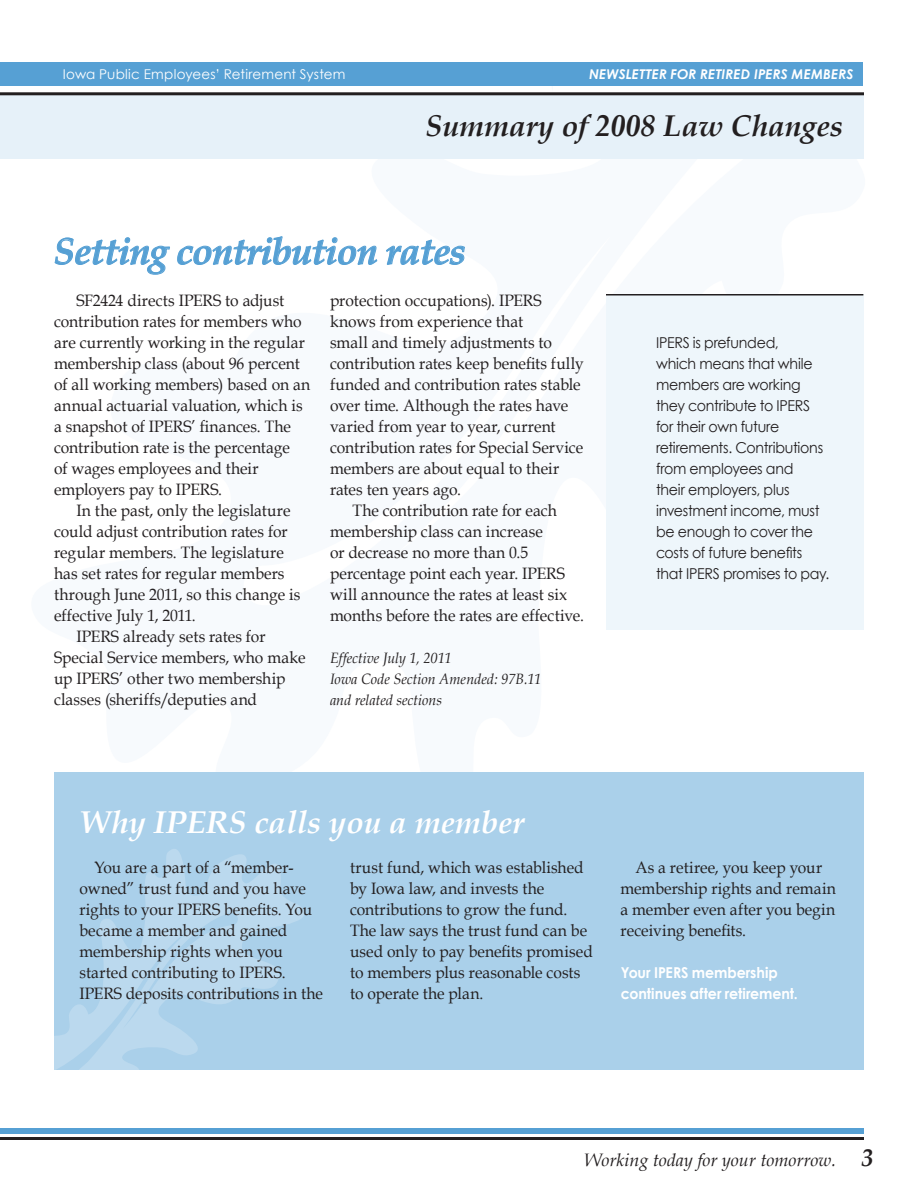
<style>
.page{position:relative;width:918px;height:1188px;background:#fff}
.page>*{position:absolute;margin:0;border:0;box-sizing:border-box;transform-origin:0 0}
.t1{font:italic 700 37.5px "Book Antiqua";letter-spacing:-.02em;color:#56a0d4}
.t2{font:italic 700 31.5px "Book Antiqua";color:#fff}
.t3{font:italic 700 30px "Book Antiqua";color:#231f20}
.t4{font:italic 18px "Book Antiqua";color:#231f20}
.t5{font:16.5px/21px "Book Antiqua";color:#231f20;scale:.95 1}
.t6{font:15px/21px "Century Gothic";letter-spacing:-.02em;color:#231f20;scale:.95 1}
.t7{font:italic 15px/21px "Book Antiqua";letter-spacing:-.005em;color:#231f20;scale:.95 1}
.t8{font:700 15px/21px "Century Gothic";letter-spacing:-.005em;color:#fff;scale:.95 1}
.t9{font:13.5px "Century Gothic";letter-spacing:.015em;color:#fff}
.t10{font:italic 700 13.5px "Century Gothic";letter-spacing:.015em;color:#fff}
.s1{font-weight:700;font-size:24px}
</style>
<div class="page">
<div style="left:55px;top:62px;width:808px;height:24px;background:#56a0d4"></div>
<div style="left:0;top:93px;width:864px;height:66px;background:#e6f1f9"></div>
<div style="left:54px;top:772px;width:810px;height:298px;background:#aad0ea"></div>
<svg style="left:54px;top:849px;width:250px;height:221px"></svg>
<hr style="left:0;top:1137px;width:864px;height:3px;background:#231f20">
<div style="left:0;top:1128px;width:864px;height:6px;background:#56a0d4"></div>
<svg style="left:54px;top:237px;width:116px;height:38px"></svg>
<svg style="left:177px;top:236px;width:201px;height:29px"></svg>
<svg style="left:386px;top:239px;width:79px;height:26px"></svg>
<div style="left:606px;top:294px;width:257px;height:335px;background:#eef6fb"></div>
<hr style="left:606px;top:294px;width:257px;height:2px;background:#231f20">
<div style="left:0;top:62px;width:58px;height:24px;background:#56a0d4"></div>
<hr style="left:0;top:92px;width:864px;height:3px;background:#231f20">
<p class="t9" style="left:63px;top:66px;width:284px">Iowa Public Employees’ Retirement System</p>
<p class="t10" style="left:589px;top:65px;width:266px">NEWSLETTER FOR RETIRED IPERS MEMBERS</p>
<h3 class="t3" style="left:426px;top:108px;width:419px">Summary of 2008 Law Changes</h3>
<h1 class="t1" style="left:54px;top:229px;width:413px">Setting contribution rates</h1>
<p class="t5" style="left:54px;top:290px;width:271px;text-indent:22px">SF2424 directs IPERS to adjust contribution rates for members who are currently working in the regular membership class (about 96 percent of all working members) based on an annual actuarial valuation, which is a snapshot of IPERS’ finances. The contribution rate is the percentage<br>of wages employees and their employers pay to IPERS.</p>
<p class="t5" style="left:76px;top:500px;width:227px">In the past, only the legislature</p>
<p class="t5" style="left:54px;top:521px;width:247px">could adjust contribution rates for</p>
<p class="t5" style="left:54px;top:542px;width:244px">regular members. The legislature</p>
<p class="t5" style="left:54px;top:563px;width:244px">has set rates for regular members</p>
<p class="t5" style="left:54px;top:584px;width:261px">through June 2011, so this change is</p>
<p class="t5" style="left:54px;top:605px;width:151px">effective July 1, 2011.</p>
<p class="t5" style="left:76px;top:626px;width:200px">IPERS already sets rates for</p>
<p class="t5" style="left:54px;top:647px;width:266px">Special Service members, who make</p>
<p class="t5" style="left:54px;top:668px;width:245px">up IPERS’ other two membership</p>
<p class="t5" style="left:54px;top:689px;width:215px">classes (sheriffs/deputies and</p>
<p class="t5" style="left:330px;top:290px;width:224px">protection occupations). IPERS</p>
<p class="t5" style="left:330px;top:311px;width:205px">knows from experience that</p>
<p class="t5" style="left:330px;top:332px;width:235px">small and timely adjustments to</p>
<p class="t5" style="left:330px;top:353px;width:269px">contribution rates keep benefits fully</p>
<p class="t5" style="left:330px;top:374px;width:265px">funded and contribution rates stable</p>
<p class="t5" style="left:330px;top:395px;width:252px">over time. Although the rates have</p>
<p class="t5" style="left:330px;top:416px;width:239px">varied from year to year, current</p>
<p class="t5" style="left:330px;top:437px;width:268px">contribution rates for Special Service</p>
<p class="t5" style="left:330px;top:458px;width:243px">members are about equal to their</p>
<p class="t5" style="left:330px;top:479px;width:139px">rates ten years ago.</p>
<p class="t5" style="left:353px;top:500px;width:217px">The contribution rate for each</p>
<p class="t5" style="left:330px;top:521px;width:226px">membership class can increase</p>
<p class="t5" style="left:330px;top:542px;width:210px">or decrease no more than 0.5</p>
<p class="t5" style="left:330px;top:563px;width:249px">percentage point each year. IPERS</p>
<p class="t5" style="left:330px;top:584px;width:251px">will announce the rates at least six</p>
<p class="t5" style="left:330px;top:605px;width:269px">months before the rates are effective.</p>
<p class="t7" style="left:330px;top:648px;width:224px">Effective July 1, 2011<br>Iowa Code Section Amended: 97B.11 and related sections</p>
<h2 class="t2" style="left:80px;top:804px;width:446px">Why IPERS calls you a member</h2>
<p class="t6" style="left:656px;top:332px;width:184px">IPERS is prefunded,<br>which means that while members are working they contribute to IPERS for their own future retirements. Contributions from employees and<br>their employers, plus investment income, must be enough to cover the costs of future benefits that IPERS promises to pay.</p>
<p class="t5" style="left:79px;top:857px;width:258px;text-indent:15px">You are a part of a “member&shy;owned” trust fund and you have rights to your IPERS benefits. You became a member and gained membership rights when you started contributing to IPERS.<br>IPERS deposits contributions in the</p>
<p class="t5" style="left:350px;top:857px;width:257px">trust fund, which was established by Iowa law, and invests the contributions to grow the fund.<br>The law says the trust fund can be used only to pay benefits promised to members plus reasonable costs to operate the plan.</p>
<p class="t5" style="left:620px;top:857px;width:228px;text-indent:15px">As a retiree, you keep your membership rights and remain a member even after you begin receiving benefits.</p>
<p class="t8" style="left:621px;top:962px;width:188px">Your IPERS membership continues after retirement.</p>
<p class="t4" style="left:584px;top:1150px;width:291px">Working today for your tomorrow. <span class="s1">3</span></p>
</div>
